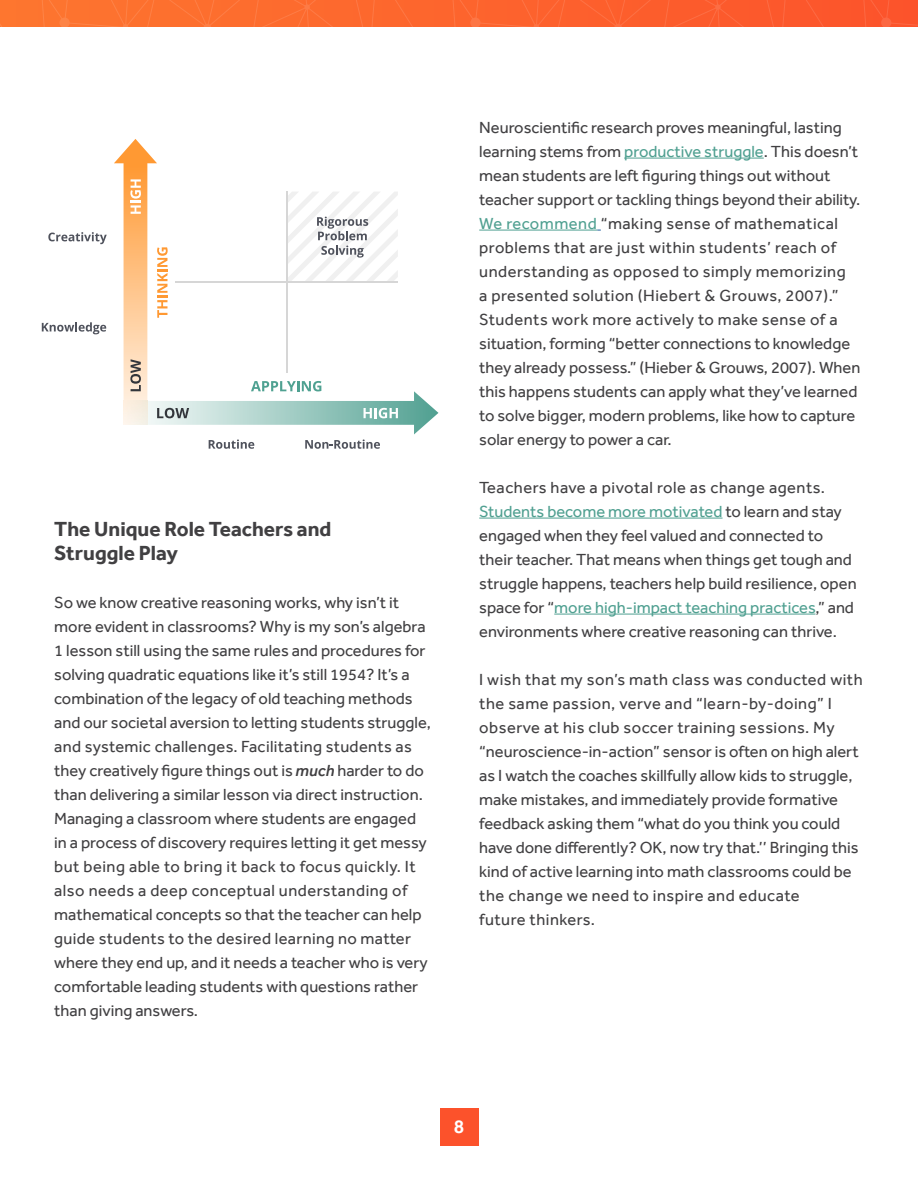
<style>
.page{position:relative;width:918px;height:1188px;background:#fff}
.page>*{position:absolute;margin:0;border:0;box-sizing:border-box;transform-origin:0 0}
.t1{font:700 21px/24px "Effra";color:#414042}
.t2{font:700 18px "Helvetica";color:#fff}
.t3{font:16.5px/24px "Effra";color:#414042}
.s1{font-weight:500;font-style:italic}
.s2{color:#50a091}
</style>
<div class="page">
<svg style="left:0;top:0;width:918px;height:27px;background:#fc652e"></svg>
<hr style="left:624px;top:158px;width:140px;height:1px;background:#50a091">
<hr style="left:479px;top:230px;width:118px;height:1px;background:#50a091">
<hr style="left:479px;top:518px;width:244px;height:1px;background:#50a091">
<hr style="left:554px;top:614px;width:261px;height:1px;background:#50a091">
<img style="left:114px;top:139px;width:43px;height:286px">
<svg style="left:130px;top:359px;width:11px;height:32px"></svg>
<svg style="left:130px;top:179px;width:11px;height:35px"></svg>
<img style="left:147px;top:391px;width:292px;height:43px">
<img style="left:124px;top:401px;width:23px;height:24px">
<svg style="left:157px;top:408px;width:32px;height:10px"></svg>
<svg style="left:364px;top:408px;width:34px;height:10px"></svg>
<svg style="left:157px;top:247px;width:11px;height:71px"></svg>
<svg style="left:251px;top:381px;width:70px;height:10px"></svg>
<svg style="left:42px;top:322px;width:64px;height:12px"></svg>
<svg style="left:209px;top:440px;width:45px;height:9px"></svg>
<svg style="left:305px;top:440px;width:75px;height:9px"></svg>
<svg style="left:48px;top:232px;width:59px;height:12px"></svg>
<hr style="left:286px;top:192px;width:1px;height:181px;background:#d6d6d6">
<hr style="left:176px;top:282px;width:222px;height:1px;background:#d6d6d6">
<svg style="left:287px;top:192px;width:111px;height:90px"></svg>
<div style="left:440px;top:1108px;width:39px;height:38px;background:#fc522b"></div>
<p class="t1" style="left:54px;top:517px;width:279px">The Unique Role Teachers and<br>Struggle Play</p>
<p class="t3" style="left:54px;top:591px;width:378px">So we know creative reasoning works, why isn’t it more evident in classrooms? Why is my son’s algebra 1 lesson still using the same rules and procedures for solving quadratic equations like it’s still 1954? It’s a combination of the legacy of old teaching methods and our societal aversion to letting students struggle, and systemic challenges. Facilitating students as they creatively figure things out is <span class="s1">much</span> harder to do than delivering a similar lesson via direct instruction.<br>Managing a classroom where students are engaged in a process of discovery requires letting it get messy but being able to bring it back to focus quickly. It also needs a deep conceptual understanding of mathematical concepts so that the teacher can help guide students to the desired learning no matter where they end up, and it needs a teacher who is very comfortable leading students with questions rather than giving answers.</p>
<p class="t3" style="left:479px;top:115px;width:383px">Neuroscientific research proves meaningful, lasting learning stems from <span class="s2">productive struggle</span>. This doesn’t mean students are left figuring things out without teacher support or tackling things beyond their ability.<br><span class="s2">We recommend</span> “making sense of mathematical problems that are just within students’ reach of understanding as opposed to simply memorizing<br>a presented solution (Hiebert &amp; Grouws, 2007).” Students work more actively to make sense of a situation, forming “better connections to knowledge they already possess.” (Hieber &amp; Grouws, 2007). When this happens students can apply what they’ve learned to solve bigger, modern problems, like how to capture solar energy to power a car.</p>
<p class="t3" style="left:479px;top:475px;width:379px">Teachers have a pivotal role as change agents.<br><span class="s2">Students become more motivated</span> to learn and stay engaged when they feel valued and connected to their teacher. That means when things get tough and struggle happens, teachers help build resilience, open space for “<span class="s2">more high-impact teaching practices</span>,” and environments where creative reasoning can thrive.</p>
<p class="t3" style="left:479px;top:667px;width:385px">I wish that my son’s math class was conducted with the same passion, verve and “learn-by-doing” I observe at his club soccer training sessions. My “neuroscience-in-action” sensor is often on high alert as I watch the coaches skillfully allow kids to struggle, make mistakes, and immediately provide formative feedback asking them “what do you think you could have done differently? OK, now try that.’’ Bringing this kind of active learning into math classrooms could be the change we need to inspire and educate<br>future thinkers.</p>
<p class="t2" style="left:454px;top:1116px;width:12px">8</p>
</div>
